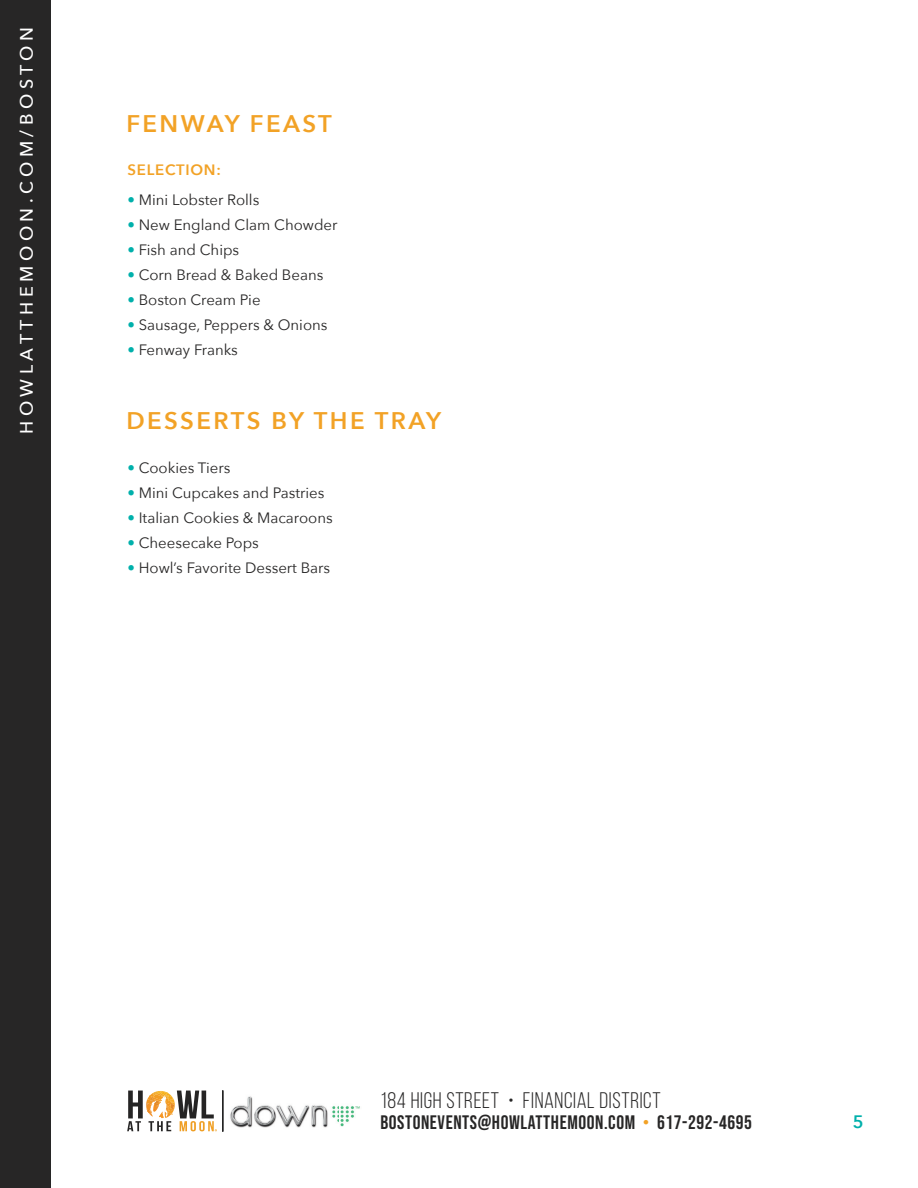
<style>
.page{position:relative;width:918px;height:1188px;background:#fff}
.page>*{position:absolute;margin:0;border:0;box-sizing:border-box;transform-origin:0 0}
.t1{font:600 24px "Avenir Next";letter-spacing:.1em;color:#f2a226}
.t2{font:22.5px "Bebas Neue";letter-spacing:.03em;color:#272626}
.t3{font:19.5px "Bebas Neue";letter-spacing:.03em;color:#272626}
.t4{font:500 18px "Avenir Next";letter-spacing:.25em;color:#fff}
.t5{font:600 18px "Avenir Next";color:#00b0ab}
.Food_Item_List{font:15px "Avenir Next";color:#272626}
.t6{font:600 15px "Avenir Next";letter-spacing:.05em;color:#f2a226}
.s1{color:#00b0ab}
.s2{color:#f2a226}
</style>
<div class="page">
<div style="left:0;top:0;width:51px;height:1188px;background:#272626"></div>
<img style="left:230px;top:1096px;width:130px;height:32px">
<svg style="left:127px;top:1090px;width:97px;height:42px"></svg>
<p class="t4" style="left:11px;top:434px;width:408px;rotate:-90deg">HOWLATTHEMOON.COM/BOSTON</p>
<p class="t1" style="left:126px;top:103px;width:207px">FENWAY FEAST</p>
<p class="t6" style="left:127px;top:157px;width:95px">SELECTION:</p>
<p class="Food_Item_List" style="left:128px;top:187px;width:133px"><span class="s1">•</span> Mini Lobster Rolls</p>
<p class="Food_Item_List" style="left:128px;top:212px;width:212px"><span class="s1">•</span> New England Clam Chowder</p>
<p class="Food_Item_List" style="left:128px;top:237px;width:113px"><span class="s1">•</span> Fish and Chips</p>
<p class="Food_Item_List" style="left:128px;top:262px;width:197px"><span class="s1">•</span> Corn Bread &amp; Baked Beans</p>
<p class="Food_Item_List" style="left:128px;top:287px;width:135px"><span class="s1">•</span> Boston Cream Pie</p>
<p class="Food_Item_List" style="left:128px;top:312px;width:202px"><span class="s1">•</span> Sausage, Peppers &amp; Onions</p>
<p class="Food_Item_List" style="left:128px;top:337px;width:112px"><span class="s1">•</span> Fenway Franks</p>
<p class="t1" style="left:126px;top:400px;width:316px">DESSERTS BY THE TRAY</p>
<p class="Food_Item_List" style="left:128px;top:455px;width:104px"><span class="s1">•</span> Cookies Tiers</p>
<p class="Food_Item_List" style="left:128px;top:480px;width:199px"><span class="s1">•</span> Mini Cupcakes and Pastries</p>
<p class="Food_Item_List" style="left:128px;top:505px;width:207px"><span class="s1">•</span> Italian Cookies &amp; Macaroons</p>
<p class="Food_Item_List" style="left:128px;top:530px;width:133px"><span class="s1">•</span> Cheesecake Pops</p>
<p class="Food_Item_List" style="left:128px;top:555px;width:204px"><span class="s1">•</span> Howl’s Favorite Dessert Bars</p>
<h2 class="t2" style="left:380px;top:1088px;width:282px">184 HIGH STREET • FINANCIAL DISTRICT</h2>
<h3 class="t3" style="left:380px;top:1111px;width:373px">BOSTONEVENTS@HOWLATTHEMOON.COM <span class="s2">•</span> 617-292-4695</h3>
<p class="t5" style="left:853px;top:1106px;width:12px">5</p>
</div>
